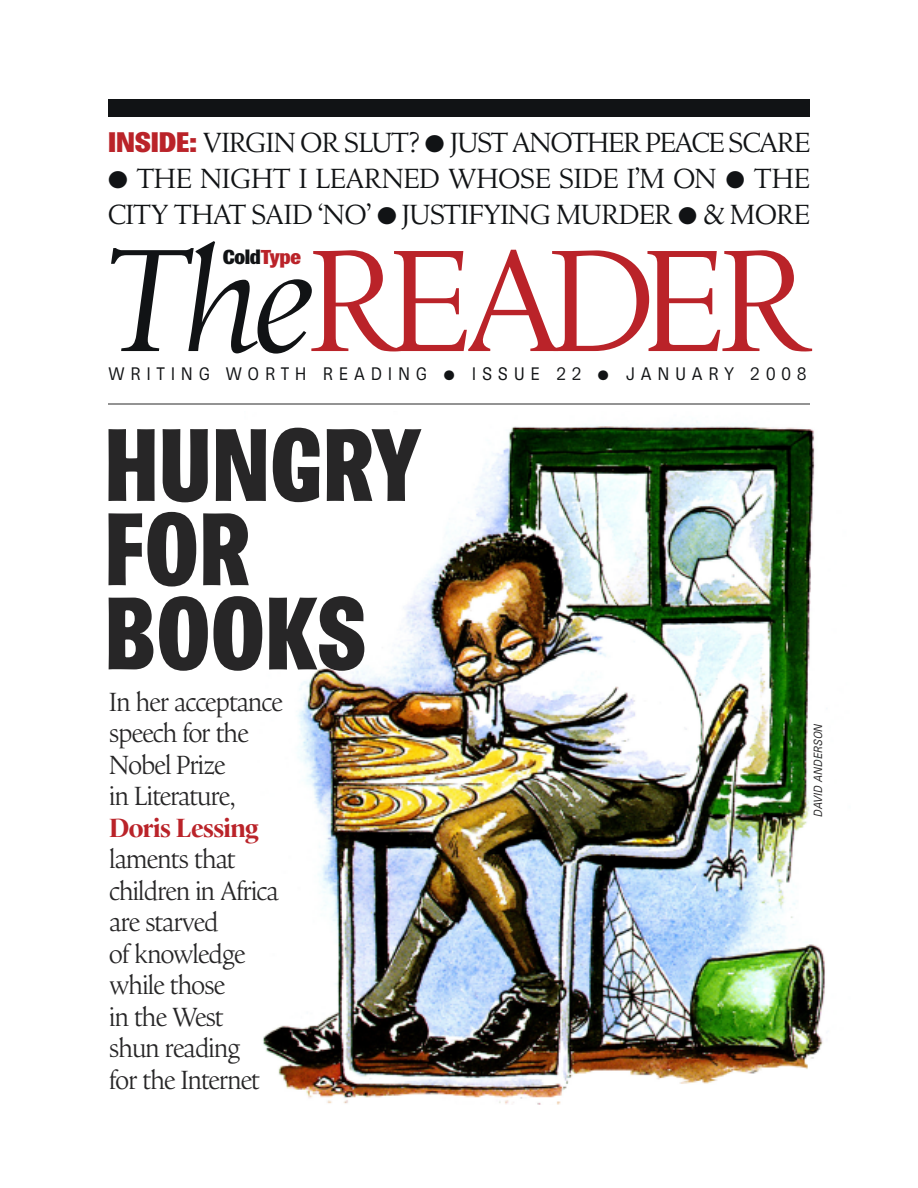
<style>
.page{position:relative;width:918px;height:1188px;background:#fff}
.page>*{position:absolute;margin:0;border:0;box-sizing:border-box;transform-origin:0 0}
.t1{font:300 148.65px "Nicholas Display";letter-spacing:-.06em;color:#ba2329}
.t2{font:900 103.5px/84.3px "Brown";letter-spacing:.01em;color:#272627}
.t3{font:300 28.5px/35.8px "Nicholas Display";color:#111315;scale:1.05 1}
.t4{font:300 27px/31.5px "Nicholas Display";color:#272627}
.t5{font:700 27px "Nicholas Display";color:#ba2329}
.t6{font:800 20.25px "Brown";letter-spacing:-.015em;color:#111315}
.t7{font:300 18.3px "Brown";letter-spacing:.31em;color:#111315}
.t8{font:italic 300 12px "Brown";color:#272627}
.s1{font-family:"Brown";font-weight:900;color:#ba2329}
.s2{font-style:italic;color:#111315}
.s3{color:#ba2329}
</style>
<div class="page">
<img style="left:263px;top:421px;width:563px;height:684px">
<div style="left:108px;top:99px;width:702px;height:18px;background:#111315"></div>
<hr style="left:108px;top:404px;width:702px;height:1px;background:#939393">
<p class="t3" style="left:108px;top:127px;width:670px"><span class="s1">INSIDE:</span> VIRGIN OR SLUT? ● JUST ANOTHER PEACE SCARE</p>
<p class="t3" style="left:108px;top:163px;width:670px">● THE NIGHT I LEARNED WHOSE SIDE I’M ON ● THE<br>CITY THAT SAID ‘NO’ ● JUSTIFYING MURDER ● &amp; MORE</p>
<h1 class="t1" style="left:103px;top:242px;width:708px"><span class="s2">The</span>READER</h1>
<p class="t7" style="left:109px;top:368px;width:320px">WRITING WORTH READING</p>
<p class="t7" style="left:444px;top:368px;width:364px">● ISSUE 22 ● JANUARY 2008</p>
<p class="t6" style="left:223px;top:250px;width:80px">Cold<span class="s3">Type</span></p>
<h2 class="t2" style="left:105px;top:431px;width:317px">HUNGRY<br>FOR<br>BOOKS</h2>
<p class="t4" style="left:110px;top:688px;width:174px">In her acceptance speech for the<br>Nobel Prize<br>in Literature,</p>
<p class="t5" style="left:110px;top:817px;width:150px">Doris Lessing</p>
<p class="t4" style="left:110px;top:846px;width:170px">laments that children in Africa are starved<br>of knowledge while those<br>in the West shun reading<br>for the Internet</p>
<p class="t8" style="left:814px;top:817px;width:94px;rotate:-90deg">DAVID ANDERSON</p>
</div>
